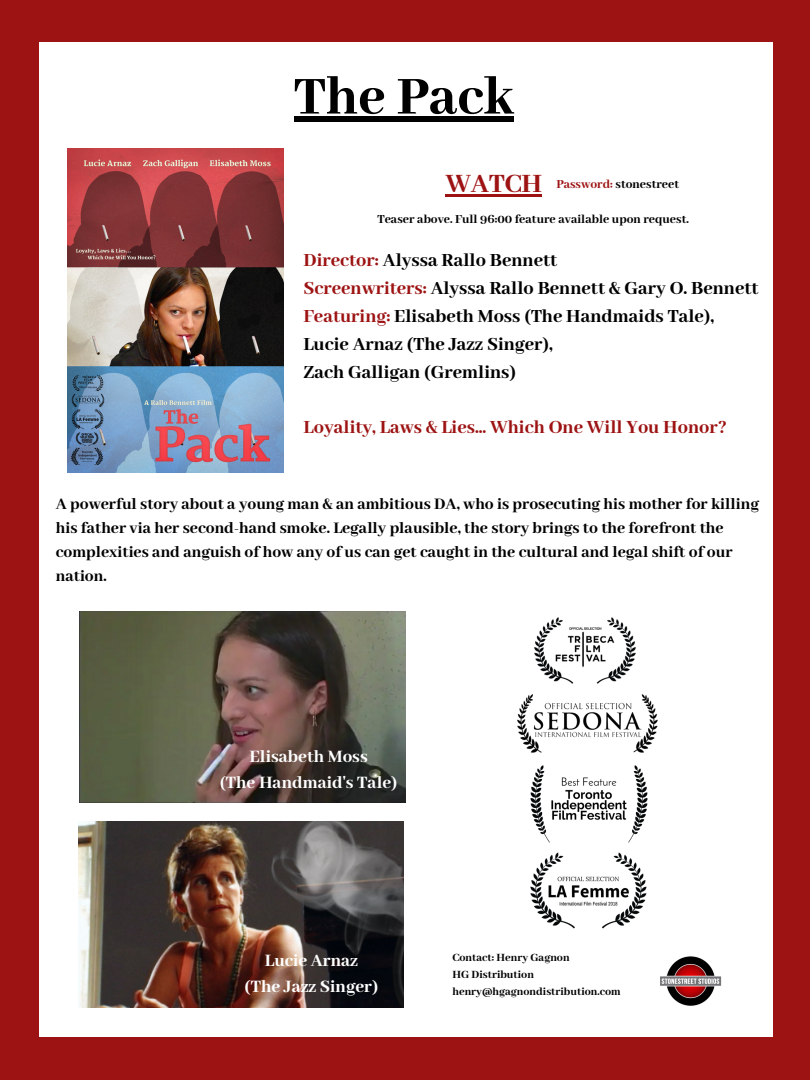
<style>
.page{position:relative;width:810px;height:1080px;background:#fff}
.page>*{position:absolute;margin:0;border:0;box-sizing:border-box;transform-origin:0 0}
.t1{font:800 58.88px "Abhaya Libre";color:#000}
.t2{font:800 28.81px "Abhaya Libre";color:#9d1313}
.t3{font:800 20.25px "Abhaya Libre";color:#9d1313}
.t4{font:800 20.19px "Abhaya Libre";color:#000}
.t5{font:800 18.94px "Abhaya Libre";color:#fff}
.t6{font:800 17.5px/23.8px "Abhaya Libre";color:#000}
.t7{font:800 13.44px "Abhaya Libre";color:#000}
.t8{font:800 12.06px "Abhaya Libre";color:#000}
.s1{color:#9d1313}
</style>
<div class="page">
<div style="left:0;top:0;width:39px;height:1080px;background:#9d1313"></div>
<div style="left:773px;top:1px;width:37px;height:1079px;background:#9d1313"></div>
<div style="left:0;top:0;width:810px;height:42px;background:#9d1313"></div>
<div style="left:0;top:1037px;width:810px;height:43px;background:#9d1313"></div>
<img style="left:660px;top:956px;width:62px;height:50px">
<img style="left:68px;top:148px;width:216px;height:324px">
<img style="left:80px;top:611px;width:325px;height:191px">
<img style="left:534px;top:617px;width:102px;height:67px">
<img style="left:518px;top:694px;width:140px;height:58px">
<img style="left:530px;top:765px;width:118px;height:78px">
<div style="left:562px;top:822px;width:46px;height:32px;background:#fff"></div>
<img style="left:530px;top:852px;width:117px;height:77px">
<img style="left:79px;top:822px;width:325px;height:186px">
<hr style="left:446px;top:194px;width:96px;height:2px;background:#9d1313">
<div style="left:294px;top:117px;width:220px;height:5px;background:#000"></div>
<p class="t1" style="left:294px;top:64px;width:221px">The Pack</p>
<p class="t2" style="left:446px;top:168px;width:98px">WATCH</p>
<p class="t7" style="left:556px;top:177px;width:124px"><span class="s1">Password:</span> stonestreet</p>
<p class="t7" style="left:377px;top:212px;width:313px">Teaser above. Full 96:00 feature available upon request.</p>
<p class="t4" style="left:304px;top:249px;width:255px"><span class="s1">Director:</span> Alyssa Rallo Bennett</p>
<p class="t4" style="left:304px;top:277px;width:457px"><span class="s1">Screenwriters:</span> Alyssa Rallo Bennett &amp; Gary O. Bennett</p>
<p class="t4" style="left:304px;top:305px;width:412px"><span class="s1">Featuring:</span> Elisabeth Moss (The Handmaids Tale),</p>
<p class="t4" style="left:304px;top:333px;width:251px">Lucie Arnaz (The Jazz Singer),</p>
<p class="t4" style="left:304px;top:361px;width:214px">Zach Galligan (Gremlins)</p>
<p class="t3" style="left:304px;top:416px;width:425px">Loyality, Laws &amp; Lies... Which One Will You Honor?</p>
<p class="t6" style="left:56px;top:493px;width:705px">A powerful story about a young man &amp; an ambitious DA, who is prosecuting his mother for killing his father via her second-hand smoke. Legally plausible, the story brings to the forefront the complexities and anguish of how any of us can get caught in the cultural and legal shift of our nation.</p>
<p class="t5" style="left:249px;top:746px;width:120px">Elisabeth Moss</p>
<p class="t5" style="left:220px;top:772px;width:179px">(The Handmaid's Tale)</p>
<p class="t5" style="left:265px;top:950px;width:95px">Lucie Arnaz</p>
<p class="t5" style="left:245px;top:977px;width:135px">(The Jazz Singer)</p>
<p class="t8" style="left:452px;top:951px;width:119px">Contact: Henry Gagnon</p>
<p class="t8" style="left:452px;top:968px;width:83px">HG Distribution</p>
<p class="t8" style="left:452px;top:985px;width:170px">henry@hgagnondistribution.com</p>
</div>
